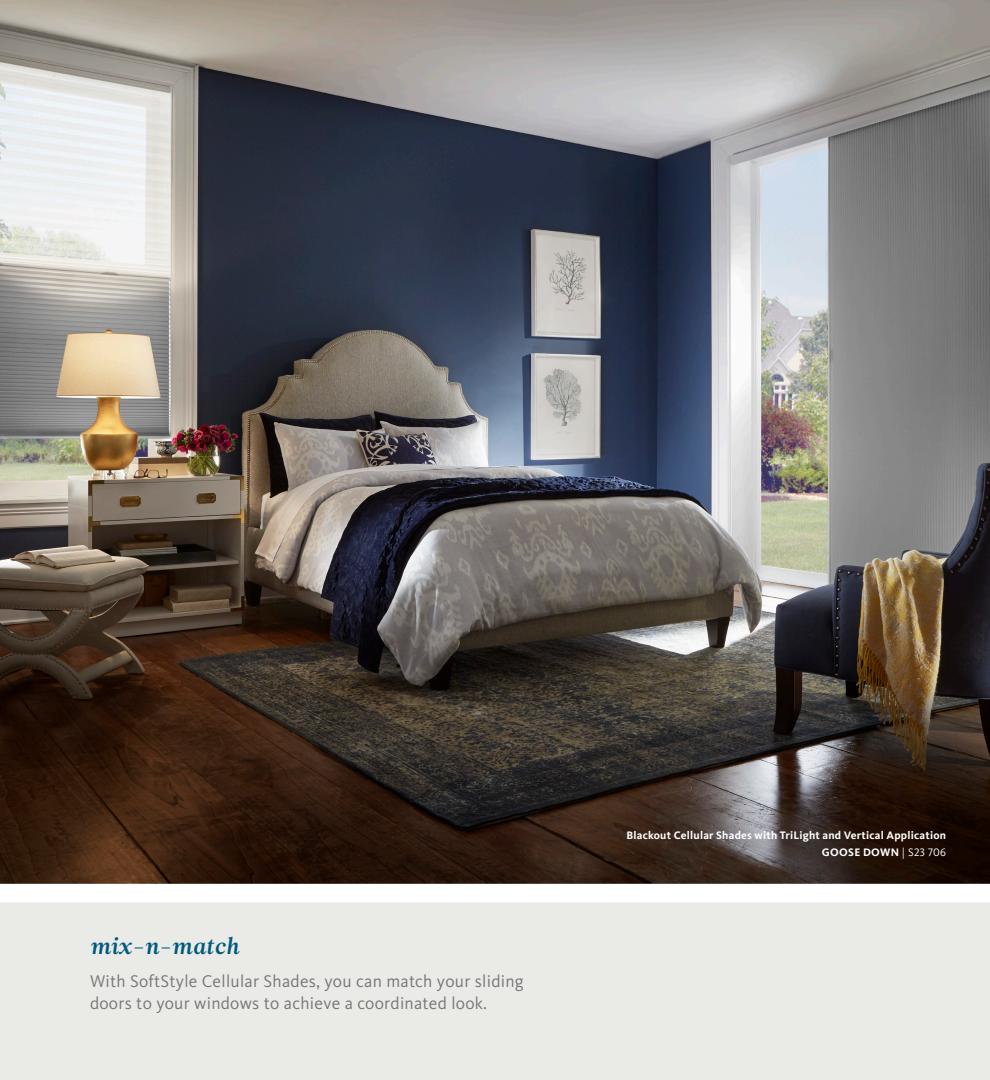
<style>
.page{position:relative;width:990px;height:1080px;background:#fff}
.page>*{position:absolute;margin:0;border:0;box-sizing:border-box;transform-origin:0 0}
.Callout_Title{font:22.5px "Leitura News Italic 3";letter-spacing:.015em;color:#005a7d}
.Callout_Text{font:17.5px/22.5px "Kievit OT";letter-spacing:.015em;color:#77777a}
.Caption_Product_Type{font:700 11.25px "Kievit OT";letter-spacing:.02em;color:#fff}
.s1{font-weight:400}
</style>
<div class="page">
<div style="left:0;top:897px;width:990px;height:183px;background:#eaeae7"></div>
<img style="left:0;top:0;width:990px;height:884px">
<div style="left:0;top:884px;width:990px;height:19px;background:#fff"></div>
<p class="Callout_Title" style="left:90px;top:933px;width:150px">mix-n-match</p>
<p class="Callout_Text" style="left:90px;top:969px;width:435px">With SoftStyle Cellular Shades, you can match your sliding doors to your windows to achieve a coordinated look.</p>
<p class="Caption_Product_Type" style="left:626px;top:829px;width:321px">Blackout Cellular Shades with TriLight and Vertical Application</p>
<p class="Caption_Product_Type" style="left:822px;top:845px;width:126px">GOOSE DOWN <span class="s1">| S23 706</span></p>
</div>
